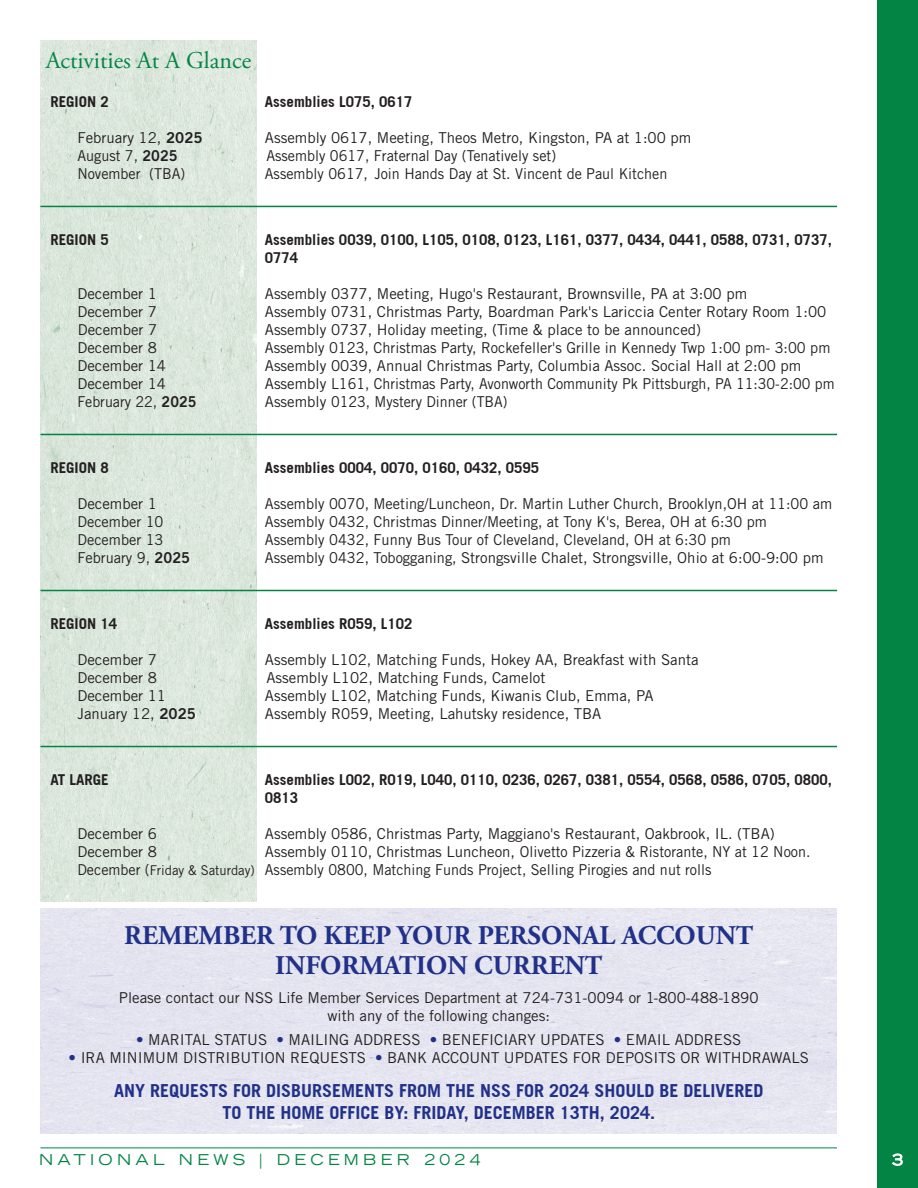
<style>
.page{position:relative;width:918px;height:1188px;background:#fff}
.page>*{position:absolute;margin:0;border:0;box-sizing:border-box;transform-origin:0 0}
.t1{font:700 27px/30px "Adobe Garamond Pro";color:#213189;text-align:center}
.t2{font:24px "Adobe Garamond Pro";color:#048444}
.t3{font:700 18px/21.6px "Trade Gothic";color:#213189;text-align:center}
.t4{font:15px/18px "Trade Gothic LT Std";color:#231f20}
.t5{font:700 15px/18px "Trade Gothic";color:#231f20}
.t6{font:15px "Trade Gothic LT Std";color:#231f20;scale:.96 1}
.t7{font:expanded 15px "Trade Gothic LT Std";letter-spacing:.29em;color:#048444}
.t8{font:15px "Trade Gothic LT Std";color:#231f20;scale:.95 1}
.t9{font:expanded 15px "Trade Gothic LT Std";color:#fff}
.s1{font-family:"Trade Gothic LT Std Bd 2"}
.s2{font-size:13.5px}
.s3{color:#213189}
</style>
<div class="page">
<div style="left:878px;top:0;width:40px;height:1188px;background:#048444"></div>
<svg style="left:892px;top:1153px;width:11px;height:13px"></svg>
<hr style="left:40px;top:1148px;width:797px;height:1px;background:#048444">
<img style="left:40px;top:41px;width:216px;height:861px">
<hr style="left:41px;top:206px;width:796px;height:1px;background:#048444">
<hr style="left:41px;top:434px;width:796px;height:1px;background:#048444">
<hr style="left:41px;top:590px;width:796px;height:1px;background:#048444">
<hr style="left:41px;top:746px;width:796px;height:1px;background:#048444">
<div style="left:40px;top:909px;width:797px;height:225px;background:#e5e5f0"></div>
<h2 class="t2" style="left:46px;top:46px;width:207px">Activities At A Glance</h2>
<p class="t5" style="left:50px;top:92px;width:60px">REGION 2</p>
<p class="t5" style="left:265px;top:92px;width:149px">Assemblies L075, 0617</p>
<p class="t4" style="left:77px;top:128px;width:127px">February 12, <span class="s1">2025</span></p>
<p class="t4" style="left:265px;top:128px;width:428px">Assembly 0617, Meeting, Theos Metro, Kingston, PA at 1:00 pm</p>
<p class="t6" style="left:77px;top:146px;width:106px">August 7, <span class="s1">2025</span></p>
<p class="t6" style="left:266px;top:146px;width:303px">Assembly 0617, Fraternal Day (Tenatively set)</p>
<p class="t6" style="left:77px;top:164px;width:114px">November (TBA)</p>
<p class="t6" style="left:265px;top:164px;width:421px">Assembly 0617, Join Hands Day at St. Vincent de Paul Kitchen</p>
<p class="t5" style="left:50px;top:230px;width:60px">REGION 5</p>
<p class="t5" style="left:265px;top:230px;width:569px">Assemblies 0039, 0100, L105, 0108, 0123, L161, 0377, 0434, 0441, 0588, 0731, 0737,<br>0774</p>
<p class="t4" style="left:77px;top:284px;width:81px">December 1</p>
<p class="t4" style="left:265px;top:284px;width:484px">Assembly 0377, Meeting, Hugo's Restaurant, Brownsville, PA at 3:00 pm</p>
<p class="t4" style="left:77px;top:302px;width:81px">December 7</p>
<p class="t4" style="left:265px;top:302px;width:563px">Assembly 0731, Christmas Party, Boardman Park's Lariccia Center Rotary Room 1:00</p>
<p class="t4" style="left:78px;top:320px;width:81px">December 7</p>
<p class="t4" style="left:265px;top:320px;width:438px">Assembly 0737, Holiday meeting, (Time &amp; place to be announced)</p>
<p class="t4" style="left:77px;top:338px;width:81px">December 8</p>
<p class="t4" style="left:265px;top:338px;width:567px">Assembly 0123, Christmas Party, Rockefeller's Grille in Kennedy Twp 1:00 pm- 3:00 pm</p>
<p class="t4" style="left:77px;top:356px;width:90px">December 14</p>
<p class="t4" style="left:265px;top:356px;width:538px">Assembly 0039, Annual Christmas Party, Columbia Assoc. Social Hall at 2:00 pm</p>
<p class="t4" style="left:77px;top:374px;width:90px">December 14</p>
<p class="t4" style="left:265px;top:374px;width:571px">Assembly L161, Christmas Party, Avonworth Community Pk Pittsburgh, PA 11:30-2:00 pm</p>
<p class="t8" style="left:77px;top:392px;width:127px">February 22, <span class="s1">2025</span></p>
<p class="t4" style="left:265px;top:392px;width:244px">Assembly 0123, Mystery Dinner (TBA)</p>
<p class="t5" style="left:50px;top:458px;width:60px">REGION 8</p>
<p class="t5" style="left:265px;top:458px;width:276px">Assemblies 0004, 0070, 0160, 0432, 0595</p>
<p class="t4" style="left:77px;top:494px;width:81px">December 1</p>
<p class="t4" style="left:265px;top:494px;width:569px">Assembly 0070, Meeting/Luncheon, Dr. Martin Luther Church, Brooklyn,OH at 11:00 am</p>
<p class="t4" style="left:77px;top:512px;width:88px">December 10</p>
<p class="t4" style="left:265px;top:512px;width:504px">Assembly 0432, Christmas Dinner/Meeting, at Tony K's, Berea, OH at 6:30 pm</p>
<p class="t4" style="left:77px;top:530px;width:88px">December 13</p>
<p class="t4" style="left:265px;top:530px;width:468px">Assembly 0432, Funny Bus Tour of Cleveland, Cleveland, OH at 6:30 pm</p>
<p class="t4" style="left:77px;top:548px;width:114px">February 9, <span class="s1">2025</span></p>
<p class="t4" style="left:265px;top:548px;width:560px">Assembly 0432, Tobogganing, Strongsville Chalet, Strongsville, Ohio at 6:00-9:00 pm</p>
<p class="t5" style="left:50px;top:614px;width:68px">REGION 14</p>
<p class="t5" style="left:265px;top:614px;width:149px">Assemblies R059, L102</p>
<p class="t4" style="left:77px;top:650px;width:81px">December 7</p>
<p class="t4" style="left:265px;top:650px;width:435px">Assembly L102, Matching Funds, Hokey AA, Breakfast with Santa</p>
<p class="t4" style="left:77px;top:668px;width:81px">December 8</p>
<p class="t4" style="left:266px;top:668px;width:281px">Assembly L102, Matching Funds, Camelot</p>
<p class="t4" style="left:77px;top:686px;width:90px">December 11</p>
<p class="t4" style="left:265px;top:686px;width:390px">Assembly L102, Matching Funds, Kiwanis Club, Emma, PA</p>
<p class="t4" style="left:77px;top:704px;width:120px">January 12, <span class="s1">2025</span></p>
<p class="t4" style="left:265px;top:704px;width:338px">Assembly R059, Meeting, Lahutsky residence, TBA</p>
<p class="t5" style="left:50px;top:770px;width:60px">AT LARGE</p>
<p class="t5" style="left:265px;top:770px;width:569px">Assemblies L002, R019, L040, 0110, 0236, 0267, 0381, 0554, 0568, 0586, 0705, 0800,<br>0813</p>
<p class="t4" style="left:77px;top:824px;width:81px">December 6</p>
<p class="t4" style="left:265px;top:824px;width:511px">Assembly 0586, Christmas Party, Maggiano's Restaurant, Oakbrook, IL. (TBA)</p>
<p class="t4" style="left:77px;top:842px;width:81px">December 8</p>
<p class="t4" style="left:77px;top:842px;width:735px;text-indent:188px">Assembly 0110, Christmas Luncheon, Olivetto Pizzeria &amp; Ristorante, NY at 12 Noon.<br>December (<span class="s2">Friday &amp; Saturday)</span> Assembly 0800, Matching Funds Project, Selling Pirogies and nut rolls</p>
<h1 class="t1" style="left:124px;top:921px;width:631px">REMEMBER TO KEEP YOUR PERSONAL ACCOUNT<br>INFORMATION CURRENT</h1>
<p class="t4" style="left:119px;top:989px;width:641px;text-align:center">Please contact our NSS Life Member Services Department at 724-731-0094 or 1-800-488-1890 with any of the following changes:</p>
<p class="t4" style="left:136px;top:1030px;width:607px"><span class="s3">•</span> MARITAL STATUS <span class="s3">•</span> MAILING ADDRESS <span class="s3">•</span> BENEFICIARY UPDATES <span class="s3">•</span> EMAIL ADDRESS</p>
<p class="t4" style="left:69px;top:1048px;width:742px"><span class="s3">•</span> IRA MINIMUM DISTRIBUTION REQUESTS <span class="s3">•</span> BANK ACCOUNT UPDATES FOR DEPOSITS OR WITHDRAWALS</p>
<p class="t3" style="left:114px;top:1080px;width:651px">ANY REQUESTS FOR DISBURSEMENTS FROM THE NSS FOR 2024 SHOULD BE DELIVERED<br>TO THE HOME OFFICE BY: FRIDAY, DECEMBER 13TH, 2024.</p>
<p class="t7" style="left:39px;top:1150px;width:443px">NATIONAL NEWS | DECEMBER 2024</p>
<p class="t9" style="left:892px;top:1150px;width:12px">3</p>
</div>
